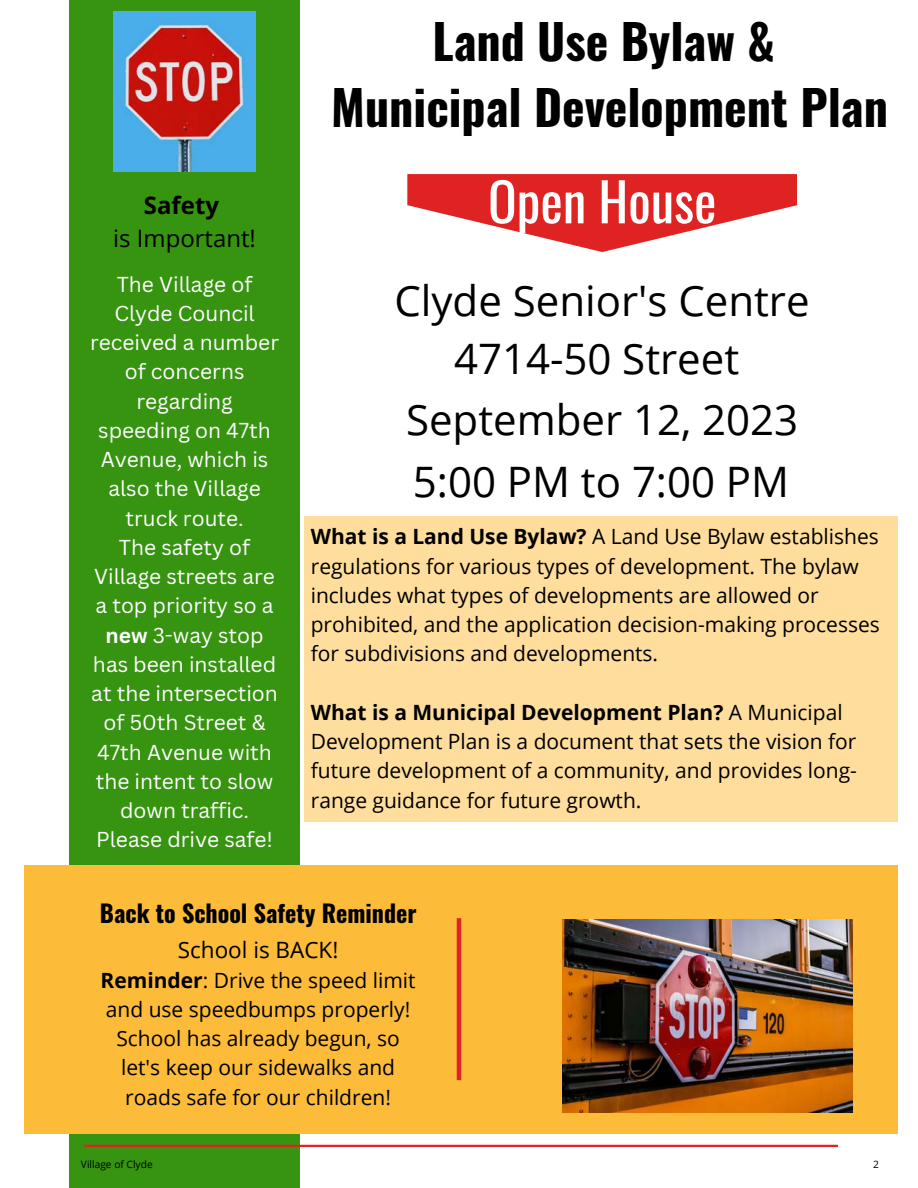
<style>
.page{position:relative;width:918px;height:1188px;background:#fff}
.page>*{position:absolute;margin:0;border:0;box-sizing:border-box;transform-origin:0 0}
.t1{font:53.25px "Oswald";color:#fff}
.t2{font:700 48px "Oswald";color:#000}
.t3{font:42px "Open Sans";color:#000}
.t4{font:700 24px "Oswald";color:#000}
.t5{font:24px "Open Sans";color:#000}
.t6{font:700 24px "Open Sans";color:#000}
.t7{font:22.5px "Open Sans";color:#000}
.t8{font:21px/29.2px "Open Sans";color:#000}
.t9{font:21px/29.2px "Canva Sans";color:#fff;text-align:center}
.t10{font:10.2px "Open Sans";color:#000}
.s1{font-weight:700}
</style>
<div class="page">
<div style="left:69px;top:0;width:231px;height:1188px;background:#379411"></div>
<div style="left:25px;top:865px;width:873px;height:269px;background:#fdbb3a"></div>
<hr style="left:84px;top:1145px;width:754px;height:2px;background:#df2323">
<hr style="left:457px;top:918px;width:4px;height:162px;background:#df2323">
<div style="left:304px;top:516px;width:594px;height:306px;background:#fedd9d"></div>
<svg style="left:407px;top:174px;width:390px;height:78px"></svg>
<img style="left:114px;top:12px;width:142px;height:159px">
<img style="left:563px;top:920px;width:290px;height:192px">
<p class="t6" style="left:144px;top:188px;width:77px">Safety</p>
<p class="t5" style="left:113px;top:221px;width:144px">is Important!</p>
<p class="t9" style="left:90px;top:269px;width:190px">The Village of<br>Clyde Council received a number of concerns regarding speeding on 47th<br>Avenue, which is also the Village truck route.</p>
<p class="t9" style="left:91px;top:532px;width:188px">The safety of<br>Village streets are a top priority so a <span class="s1">new</span> 3-way stop has been installed at the intersection of 50th Street &amp;<br>47th Avenue with the intent to slow down traffic.</p>
<p class="t9" style="left:96px;top:825px;width:178px">Please drive safe!</p>
<p class="t2" style="left:432px;top:4px;width:344px">Land Use Bylaw &amp;</p>
<p class="t2" style="left:331px;top:70px;width:558px">Municipal Development Plan</p>
<p class="t1" style="left:488px;top:160px;width:230px">Open House</p>
<p class="t3" style="left:394px;top:271px;width:417px">Clyde Senior's Centre</p>
<p class="t3" style="left:454px;top:329px;width:287px">4714-50 Street</p>
<p class="t3" style="left:406px;top:391px;width:394px">September 12, 2023</p>
<p class="t3" style="left:413px;top:452px;width:378px">5:00 PM to 7:00 PM</p>
<p class="t8" style="left:311px;top:522px;width:571px"><span class="s1">What is a Land Use Bylaw?</span> A Land Use Bylaw establishes regulations for various types of development. The bylaw includes what types of developments are allowed or prohibited, and the application decision-making processes for subdivisions and developments.</p>
<p class="t8" style="left:311px;top:697px;width:548px"><span class="s1">What is a Municipal Development Plan?</span> A Municipal Development Plan is a document that sets the vision for future development of a community, and provides long&shy;range guidance for future growth.</p>
<p class="t4" style="left:100px;top:894px;width:318px">Back to School Safety Reminder</p>
<p class="t7" style="left:178px;top:934px;width:162px">School is BACK!</p>
<p class="t8" style="left:101px;top:965px;width:317px"><span class="s1">Reminder</span>: Drive the speed limit</p>
<p class="t8" style="left:106px;top:994px;width:306px">and use speedbumps properly!</p>
<p class="t8" style="left:116px;top:1023px;width:285px">School has already begun, so</p>
<p class="t8" style="left:121px;top:1053px;width:275px">let's keep our sidewalks and</p>
<p class="t8" style="left:125px;top:1082px;width:267px">roads safe for our children!</p>
<p class="t10" style="left:81px;top:1157px;width:73px">Village of Clyde</p>
<p class="t10" style="left:873px;top:1157px;width:7px">2</p>
</div>
